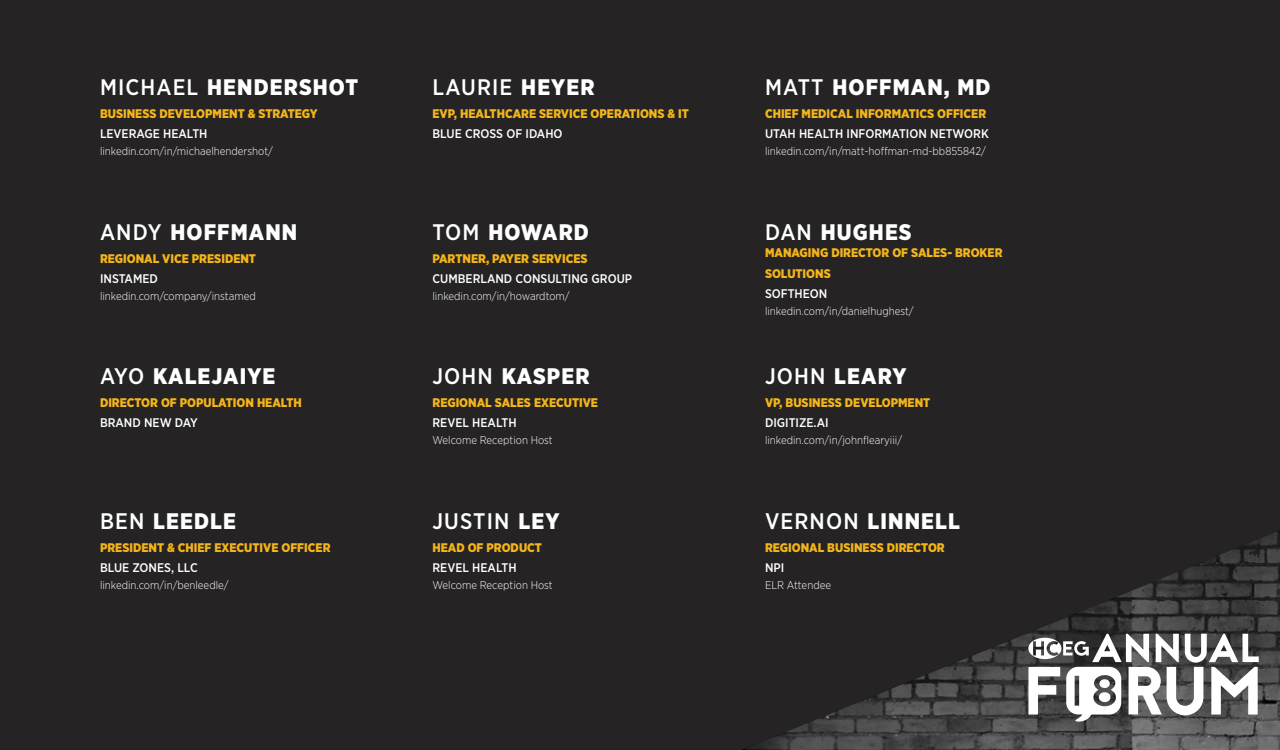
<style>
.page{position:relative;width:1280px;height:750px;background:#252323}
.page>*{position:absolute;margin:0;border:0;box-sizing:border-box;transform-origin:0 0}
.t1{font:900 22.5px "Gotham Narrow";letter-spacing:.05em;color:#fff}
.t2{font:500 22.5px "Gotham Narrow";letter-spacing:.05em;color:#fff}
.t3{font:900 12.5px/20.2px "Gotham Narrow";color:#f4b51a}
.t4{font:500 12.5px "Gotham Narrow";color:#fff}
.t5{font:300 11.25px "Gotham Narrow";color:#fff}
.s1{font-weight:500}
.s2{font-weight:900}
</style>
<div class="page">
<img style="left:745px;top:530px;width:535px;height:220px">
<svg style="left:1028px;top:634px;width:231px;height:88px;background:#959595"></svg>
<div style="left:1099px;top:679px;width:11px;height:9px;background:#fff;border-radius:50%"></div>
<h1 class="t1" style="left:100px;top:72px;width:260px"><span class="s1">MICHAEL</span> HENDERSHOT</h1>
<p class="t3" style="left:100px;top:103px;width:219px">BUSINESS DEVELOPMENT &amp; STRATEGY</p>
<p class="t4" style="left:100px;top:126px;width:109px">LEVERAGE HEALTH</p>
<p class="t5" style="left:100px;top:144px;width:174px">linkedin.com/in/michaelhendershot/</p>
<h1 class="t1" style="left:100px;top:217px;width:199px"><span class="s1">ANDY</span> HOFFMANN</h1>
<p class="t3" style="left:100px;top:248px;width:158px">REGIONAL VICE PRESIDENT</p>
<p class="t4" style="left:100px;top:271px;width:59px">INSTAMED</p>
<p class="t5" style="left:100px;top:289px;width:157px">linkedin.com/company/instamed</p>
<h1 class="t1" style="left:100px;top:362px;width:177px"><span class="s1">AYO</span> KALEJAIYE</h1>
<p class="t3" style="left:100px;top:393px;width:203px">DIRECTOR OF POPULATION HEALTH</p>
<p class="t4" style="left:100px;top:415px;width:99px">BRAND NEW DAY</p>
<h1 class="t1" style="left:100px;top:506px;width:138px"><span class="s1">BEN</span> LEEDLE</h1>
<p class="t3" style="left:100px;top:537px;width:232px">PRESIDENT &amp; CHIEF EXECUTIVE OFFICER</p>
<p class="t4" style="left:100px;top:560px;width:99px">BLUE ZONES, LLC</p>
<p class="t5" style="left:100px;top:578px;width:130px">linkedin.com/in/benleedle/</p>
<h1 class="t2" style="left:432px;top:73px;width:164px">LAURIE <span class="s2">HEYER</span></h1>
<p class="t3" style="left:432px;top:103px;width:258px">EVP, HEALTHCARE SERVICE OPERATIONS &amp; IT</p>
<p class="t4" style="left:432px;top:126px;width:132px">BLUE CROSS OF IDAHO</p>
<h1 class="t1" style="left:432px;top:217px;width:158px"><span class="s1">TOM</span> HOWARD</h1>
<p class="t3" style="left:432px;top:248px;width:157px">PARTNER, PAYER SERVICES</p>
<p class="t4" style="left:432px;top:271px;width:201px">CUMBERLAND CONSULTING GROUP</p>
<p class="t5" style="left:432px;top:289px;width:139px">linkedin.com/in/howardtom/</p>
<h1 class="t1" style="left:432px;top:362px;width:158px"><span class="s1">JOHN</span> KASPER</h1>
<p class="t3" style="left:432px;top:393px;width:167px">REGIONAL SALES EXECUTIVE</p>
<p class="t4" style="left:432px;top:415px;width:86px">REVEL HEALTH</p>
<p class="t5" style="left:432px;top:434px;width:122px">Welcome Reception Host</p>
<h1 class="t2" style="left:432px;top:507px;width:128px">JUSTIN <span class="s2">LEY</span></h1>
<p class="t3" style="left:432px;top:537px;width:111px">HEAD OF PRODUCT</p>
<p class="t4" style="left:432px;top:560px;width:86px">REVEL HEALTH</p>
<p class="t5" style="left:432px;top:578px;width:122px">Welcome Reception Host</p>
<h1 class="t1" style="left:765px;top:72px;width:227px"><span class="s1">MATT</span> HOFFMAN, MD</h1>
<p class="t3" style="left:765px;top:103px;width:223px">CHIEF MEDICAL INFORMATICS OFFICER</p>
<p class="t4" style="left:765px;top:126px;width:225px">UTAH HEALTH INFORMATION NETWORK</p>
<p class="t5" style="left:765px;top:144px;width:222px">linkedin.com/in/matt-hoffman-md-bb855842/</p>
<h1 class="t1" style="left:765px;top:217px;width:148px"><span class="s1">DAN</span> HUGHES</h1>
<p class="t3" style="left:765px;top:243px;width:239px">MANAGING DIRECTOR OF SALES- BROKER<br>SOLUTIONS</p>
<p class="t4" style="left:765px;top:286px;width:64px">SOFTHEON</p>
<p class="t5" style="left:765px;top:304px;width:150px">linkedin.com/in/danielhughest/</p>
<h1 class="t1" style="left:765px;top:362px;width:143px"><span class="s1">JOHN</span> LEARY</h1>
<p class="t3" style="left:765px;top:393px;width:167px">VP, BUSINESS DEVELOPMENT</p>
<p class="t4" style="left:765px;top:415px;width:65px">DIGITIZE.AI</p>
<p class="t5" style="left:765px;top:434px;width:139px">linkedin.com/in/johnflearyiii/</p>
<h1 class="t1" style="left:765px;top:506px;width:196px"><span class="s1">VERNON</span> LINNELL</h1>
<p class="t3" style="left:765px;top:537px;width:181px">REGIONAL BUSINESS DIRECTOR</p>
<p class="t4" style="left:765px;top:560px;width:21px">NPI</p>
<p class="t5" style="left:765px;top:578px;width:68px">ELR Attendee</p>
</div>
